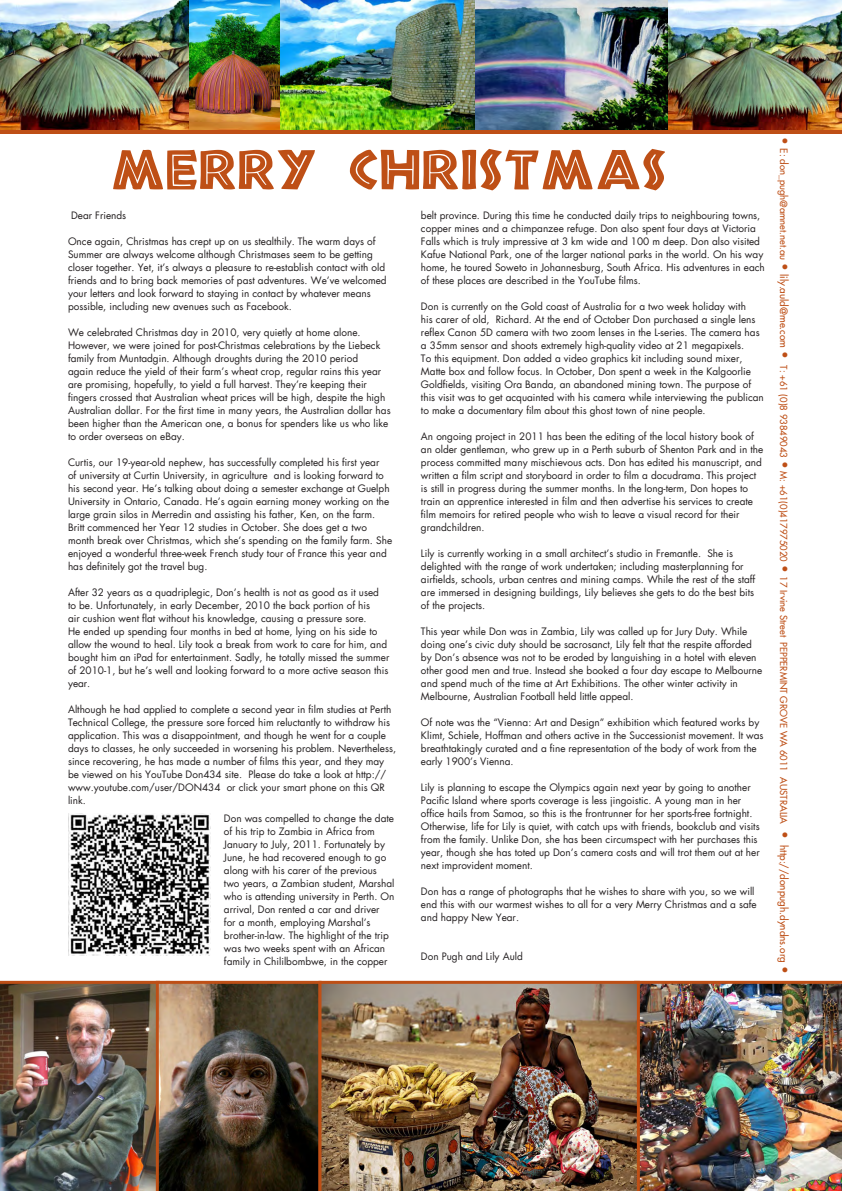
<style>
.page{position:relative;width:842px;height:1191px;background:#fff}
.page>*{position:absolute;margin:0;border:0;box-sizing:border-box;transform-origin:0 0}
.t1{font:52px "African";color:#be4f16}
.t2{font:10px/13px "Futura";color:#231f20}
.t3{font:9.5px "Futura";color:#be4f16}
.s1{font-size:13px}
.s2{font-size:10px}
</style>
<div class="page">
<img style="left:0;top:980px;width:318px;height:211px">
<img style="left:640px;top:980px;width:202px;height:211px">
<img style="left:0;top:0;width:190px;height:130px">
<img style="left:668px;top:0;width:174px;height:130px">
<img style="left:318px;top:980px;width:322px;height:211px">
<img style="left:68px;top:813px;width:143px;height:142px">
<img style="left:190px;top:0;width:478px;height:130px">
<hr style="left:0;top:130px;width:842px;height:3px;background:#be4f16">
<p class="t1" style="left:111px;top:149px;width:558px">MERRY CHRISTMAS</p>
<p class="t2" style="left:421px;top:209px;width:345px">belt province. During this time he conducted daily trips to neighbouring towns, copper mines and a chimpanzee refuge. Don also spent four days at Victoria Falls which is truly impressive at 3 km wide and 100 m deep. Don also visited Kafue National Park, one of the larger national parks in the world. On his way home, he toured Soweto in Johannesburg, South Africa. His adventures in each of these places are described in the YouTube films.</p>
<p class="t2" style="left:421px;top:300px;width:344px">Don is currently on the Gold coast of Australia for a two week holiday with<br>his carer of old, Richard. At the end of October Don purchased a single lens reflex Canon 5D camera with two zoom lenses in the L-series. The camera has a 35mm sensor and shoots extremely high-quality video at 21 megapixels.<br>To this equipment. Don added a video graphics kit including sound mixer, Matte box and follow focus. In October, Don spent a week in the Kalgoorlie Goldfields, visiting Ora Banda, an abandoned mining town. The purpose of this visit was to get acquainted with his camera while interviewing the publican to make a documentary film about this ghost town of nine people.</p>
<p class="t2" style="left:421px;top:430px;width:344px">An ongoing project in 2011 has been the editing of the local history book of an older gentleman, who grew up in a Perth suburb of Shenton Park and in the process committed many mischievous acts. Don has edited his manuscript, and written a film script and storyboard in order to film a docudrama. This project is still in progress during the summer months. In the long-term, Don hopes to train an apprentice interested in film and then advertise his services to create film memoirs for retired people who wish to leave a visual record for their grandchildren.</p>
<p class="t2" style="left:421px;top:547px;width:336px">Lily is currently working in a small architect’s studio in Fremantle. She is delighted with the range of work undertaken; including masterplanning for airfields, schools, urban centres and mining camps. While the rest of the staff are immersed in designing buildings, Lily believes she gets to do the best bits of the projects.</p>
<p class="t2" style="left:421px;top:625px;width:343px">This year while Don was in Zambia, Lily was called up for Jury Duty. While doing one’s civic duty should be sacrosanct, Lily felt that the respite afforded by Don’s absence was not to be eroded by languishing in a hotel with eleven other good men and true. Instead she booked a four day escape to Melbourne and spend much of the time at Art Exhibitions. The other winter activity in Melbourne, Australian Football held little appeal.</p>
<p class="t2" style="left:421px;top:716px;width:344px">Of note was the “Vienna: Art and Design” exhibition which featured works by Klimt, Schiele, Hoffman and others active in the Successionist movement. It was breathtakingly curated and a fine representation of the body of work from the early 1900’s Vienna.</p>
<p class="t2" style="left:421px;top:781px;width:340px">Lily is planning to escape the Olympics again next year by going to another Pacific Island where sports coverage is less jingoistic. A young man in her office hails from Samoa, so this is the frontrunner for her sports-free fortnight.<br>Otherwise, life for Lily is quiet, with catch ups with friends, bookclub and visits from the family. Unlike Don, she has been circumspect with her purchases this year, though she has toted up Don’s camera costs and will trot them out at her next improvident moment.</p>
<p class="t2" style="left:421px;top:885px;width:337px">Don has a range of photographs that he wishes to share with you, so we will end this with our warmest wishes to all for a very Merry Christmas and a safe and happy New Year.</p>
<p class="t2" style="left:421px;top:950px;width:103px">Don Pugh and Lily Auld</p>
<p class="t2" style="left:71px;top:209px;width:57px">Dear Friends</p>
<p class="t2" style="left:68px;top:235px;width:320px">Once again, Christmas has crept up on us stealthily. The warm days of Summer are always welcome although Christmases seem to be getting closer together. Yet, it’s always a pleasure to re-establish contact with old friends and to bring back memories of past adventures. We’ve welcomed your letters and look forward to staying in contact by whatever means possible, including new avenues such as Facebook.</p>
<p class="t2" style="left:68px;top:326px;width:324px">We celebrated Christmas day in 2010, very quietly at home alone.<br>However, we were joined for post-Christmas celebrations by the Liebeck family from Muntadgin. Although droughts during the 2010 period<br>again reduce the yield of their farm’s wheat crop, regular rains this year are promising, hopefully, to yield a full harvest. They’re keeping their fingers crossed that Australian wheat prices will be high, despite the high Australian dollar. For the first time in many years, the Australian dollar has been higher than the American one, a bonus for spenders like us who like to order overseas on eBay.</p>
<p class="t2" style="left:68px;top:456px;width:326px">Curtis, our 19-year-old nephew, has successfully completed his first year<br>of university at Curtin University, in agriculture and is looking forward to his second year. He’s talking about doing a semester exchange at Guelph University in Ontario, Canada. He’s again earning money working on the large grain silos in Merredin and assisting his father, Ken, on the farm.<br>Britt commenced her Year 12 studies in October. She does get a two month break over Christmas, which she’s spending on the family farm. She enjoyed a wonderful three-week French study tour of France this year and has definitely got the travel bug.</p>
<p class="t2" style="left:68px;top:586px;width:323px">After 32 years as a quadriplegic, Don’s health is not as good as it used to be. Unfortunately, in early December, 2010 the back portion of his<br>air cushion went flat without his knowledge, causing a pressure sore.<br>He ended up spending four months in bed at home, lying on his side to allow the wound to heal. Lily took a break from work to care for him, and bought him an iPad for entertainment. Sadly, he totally missed the summer of 2010-1, but he’s well and looking forward to a more active season this year.</p>
<p class="t2" style="left:68px;top:703px;width:330px">Although he had applied to complete a second year in film studies at Perth Technical College, the pressure sore forced him reluctantly to withdraw his application. This was a disappointment, and though he went for a couple days to classes, he only succeeded in worsening his problem. Nevertheless, since recovering, he has made a number of films this year, and they may be viewed on his YouTube Don434 site. Please do take a look at http:// www.youtube.com/user/DON434 or click your smart phone on this QR link.</p>
<p class="t2" style="left:224px;top:811px;width:172px">Don was compelled to change the date of his trip to Zambia in Africa from January to July, 2011. Fortunately by June, he had recovered enough to go along with his carer of the previous two years, a Zambian student, Marshal who is attending university in Perth. On arrival, Don rented a car and driver<br>for a month, employing Marshal’s brother-in-law. The highlight of the trip was two weeks spent with an African family in Chililbombwe, in the copper</p>
<p class="t3" style="left:790px;top:137px;width:838px;rotate:90deg"><span class="s1">•</span> <span class="s2">E: d</span>on_pugh@amnet.net.au <span class="s1">•</span> <span class="s2">lily.auld@me.com</span> <span class="s1">•</span> T: +61 (0)8 93849043 <span class="s1">•</span> M: +61(0)417975020 <span class="s1">•</span> 17 Irvine Street PEPPERMINT GROVE WA 6011 AUSTRALIA <span class="s1">•</span> <span class="s2">http://donpugh.dyndns.org</span> <span class="s1">•</span></p>
</div>
